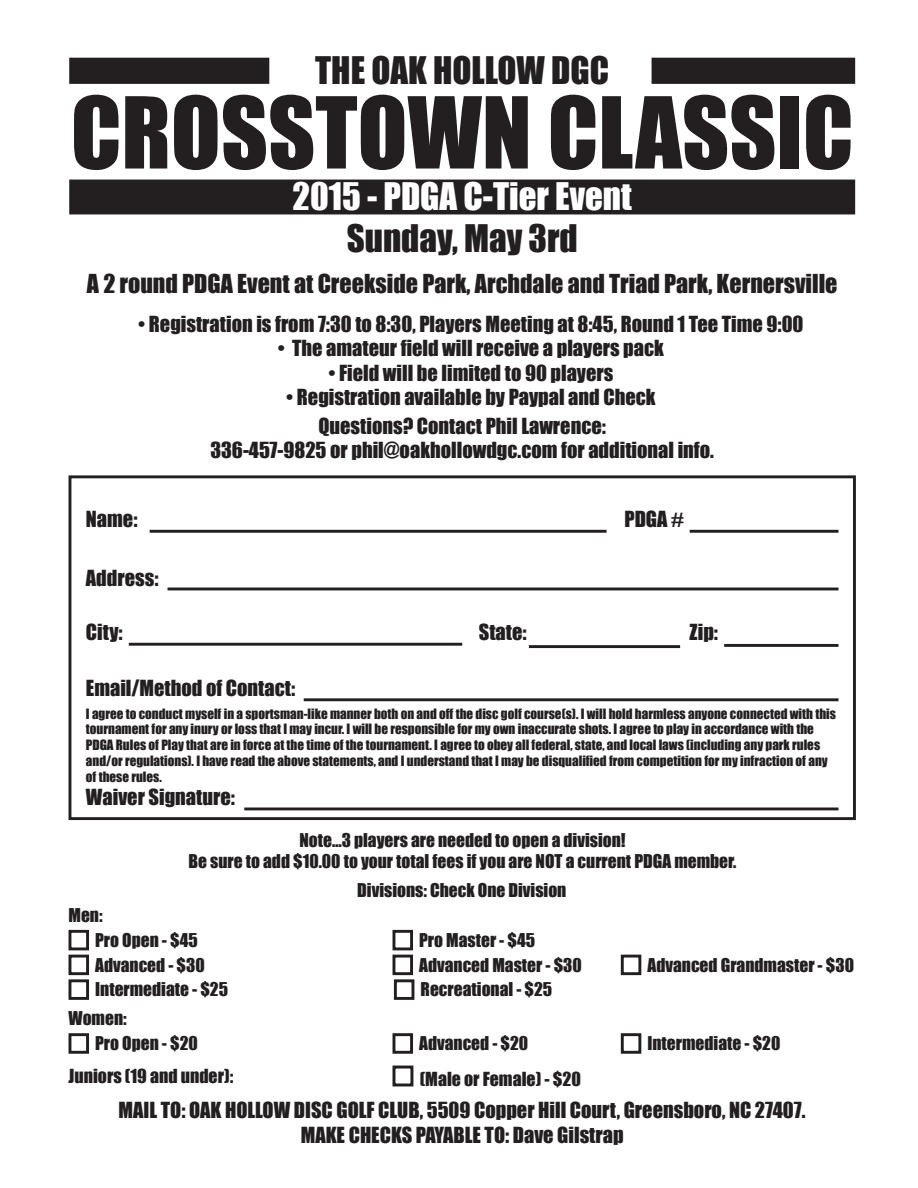
<style>
.page{position:relative;width:918px;height:1188px;background:#fff}
.page>*{position:absolute;margin:0;border:0;box-sizing:border-box;transform-origin:0 0}
.t1{font:91.5px "Impact";color:#231f20}
.t2{font:34.95px "Impact";color:#231f20}
.t3{font:34.95px "Impact";color:#fff}
.t4{font:24px "Impact";color:#231f20}
.t5{font:20.4px "Impact";color:#231f20}
.t6{font:17.85px "Impact";color:#231f20}
.t7{font:17.4px "Impact";color:#231f20}
.t8{font:13.05px/15.8px "Impact";color:#231f20}
</style>
<div class="page">
<div style="left:69px;top:180px;width:786px;height:34px;background:#231f20"></div>
<div style="left:69px;top:58px;width:200px;height:26px;background:#231f20"></div>
<div style="left:652px;top:58px;width:203px;height:26px;background:#231f20"></div>
<div style="left:69px;top:475px;width:787px;height:345px;border:3px solid #231f20"></div>
<hr style="left:150px;top:530px;width:457px;height:3px;background:#231f20">
<hr style="left:168px;top:588px;width:671px;height:2px;background:#231f20">
<hr style="left:304px;top:698px;width:535px;height:3px;background:#231f20">
<hr style="left:244px;top:807px;width:595px;height:3px;background:#231f20">
<hr style="left:129px;top:643px;width:333px;height:3px;background:#231f20">
<hr style="left:529px;top:645px;width:151px;height:3px;background:#231f20">
<hr style="left:724px;top:644px;width:115px;height:3px;background:#231f20">
<hr style="left:690px;top:530px;width:149px;height:3px;background:#231f20">
<div style="left:69px;top:930px;width:20px;height:20px;border:3px solid #231f20"></div>
<div style="left:393px;top:930px;width:20px;height:20px;border:3px solid #231f20"></div>
<div style="left:69px;top:955px;width:20px;height:20px;border:3px solid #231f20"></div>
<div style="left:393px;top:955px;width:20px;height:20px;border:3px solid #231f20"></div>
<div style="left:621px;top:955px;width:20px;height:20px;border:3px solid #231f20"></div>
<div style="left:69px;top:979px;width:20px;height:21px;border:3px solid #231f20"></div>
<div style="left:394px;top:979px;width:20px;height:21px;border:3px solid #231f20"></div>
<div style="left:69px;top:1033px;width:20px;height:21px;border:3px solid #231f20"></div>
<div style="left:393px;top:1033px;width:20px;height:21px;border:3px solid #231f20"></div>
<div style="left:621px;top:1033px;width:20px;height:21px;border:3px solid #231f20"></div>
<div style="left:393px;top:1066px;width:20px;height:20px;border:3px solid #231f20"></div>
<p class="t2" style="left:315px;top:49px;width:295px">THE OAK HOLLOW DGC</p>
<p class="t1" style="left:71px;top:76px;width:784px">CROSSTOWN CLASSIC</p>
<p class="t3" style="left:293px;top:175px;width:341px">2015 - PDGA C-Tier Event</p>
<p class="t2" style="left:347px;top:217px;width:232px">Sunday, May 3rd</p>
<p class="t4" style="left:87px;top:269px;width:752px">A 2 round PDGA Event at Creekside Park, Archdale and Triad Park, Kernersville</p>
<p class="t5" style="left:138px;top:311px;width:667px">• Registration is from 7:30 to 8:30, Players Meeting at 8:45, Round 1 Tee Time 9:00</p>
<p class="t5" style="left:278px;top:336px;width:387px">• The amateur field will receive a players pack</p>
<p class="t5" style="left:328px;top:360px;width:286px">• Field will be limited to 90 players</p>
<p class="t5" style="left:286px;top:384px;width:371px">• Registration available by Paypal and Check</p>
<p class="t5" style="left:86px;top:507px;width:53px">Name:</p>
<p class="t5" style="left:318px;top:413px;width:289px">Questions? Contact Phil Lawrence:</p>
<p class="t5" style="left:210px;top:438px;width:505px">336-457-9825 or phil@oakhollowdgc.com for additional info.</p>
<p class="t5" style="left:624px;top:507px;width:61px">PDGA #</p>
<p class="t5" style="left:86px;top:565px;width:74px">Address:</p>
<p class="t5" style="left:86px;top:619px;width:38px">City:</p>
<p class="t5" style="left:479px;top:619px;width:49px">State:</p>
<p class="t5" style="left:690px;top:619px;width:30px">Zip:</p>
<p class="t5" style="left:86px;top:675px;width:211px">Email/Method of Contact:</p>
<p class="t8" style="left:86px;top:706px;width:752px">I agree to conduct myself in a sportsman-like manner both on and off the disc golf course(s). I will hold harmless anyone connected with this tournament for any inury or loss that I may incur. I will be responsible for my own inaccurate shots. I agree to play in accordance with the PDGA Rules of Play that are in force at the time of the tournament. I agree to obey all federal, state, and local laws (including any park rules and/or regulations). I have read the above statements, and I understand that I may be disqualified from competition for my infraction of any of these rules.</p>
<p class="t5" style="left:86px;top:784px;width:150px">Waiver Signature:</p>
<p class="t7" style="left:299px;top:829px;width:328px">Note…3 players are needed to open a division!</p>
<p class="t7" style="left:189px;top:850px;width:549px">Be sure to add $10.00 to your total fees if you are NOT a current PDGA member.</p>
<p class="t7" style="left:357px;top:880px;width:211px">Divisions: Check One Division</p>
<p class="t7" style="left:69px;top:904px;width:36px">Men:</p>
<p class="t7" style="left:95px;top:929px;width:104px">Pro Open - $45</p>
<p class="t7" style="left:419px;top:929px;width:118px">Pro Master - $45</p>
<p class="t7" style="left:95px;top:954px;width:111px">Advanced - $30</p>
<p class="t7" style="left:419px;top:954px;width:164px">Advanced Master - $30</p>
<p class="t7" style="left:647px;top:954px;width:208px">Advanced Grandmaster - $30</p>
<p class="t7" style="left:95px;top:979px;width:134px">Intermediate - $25</p>
<p class="t7" style="left:421px;top:979px;width:133px">Recreational - $25</p>
<p class="t7" style="left:69px;top:1008px;width:60px">Women:</p>
<p class="t7" style="left:95px;top:1033px;width:104px">Pro Open - $20</p>
<p class="t7" style="left:419px;top:1033px;width:111px">Advanced - $20</p>
<p class="t7" style="left:647px;top:1033px;width:134px">Intermediate - $20</p>
<p class="t6" style="left:69px;top:1065px;width:166px">Juniors (19 and under):</p>
<p class="t6" style="left:420px;top:1068px;width:163px">(Male or Female) - $20</p>
<p class="t5" style="left:119px;top:1097px;width:688px">MAIL TO: OAK HOLLOW DISC GOLF CLUB, 5509 Copper Hill Court, Greensboro, NC 27407.</p>
<p class="t5" style="left:301px;top:1122px;width:324px">MAKE CHECKS PAYABLE TO: Dave Gilstrap</p>
</div>
